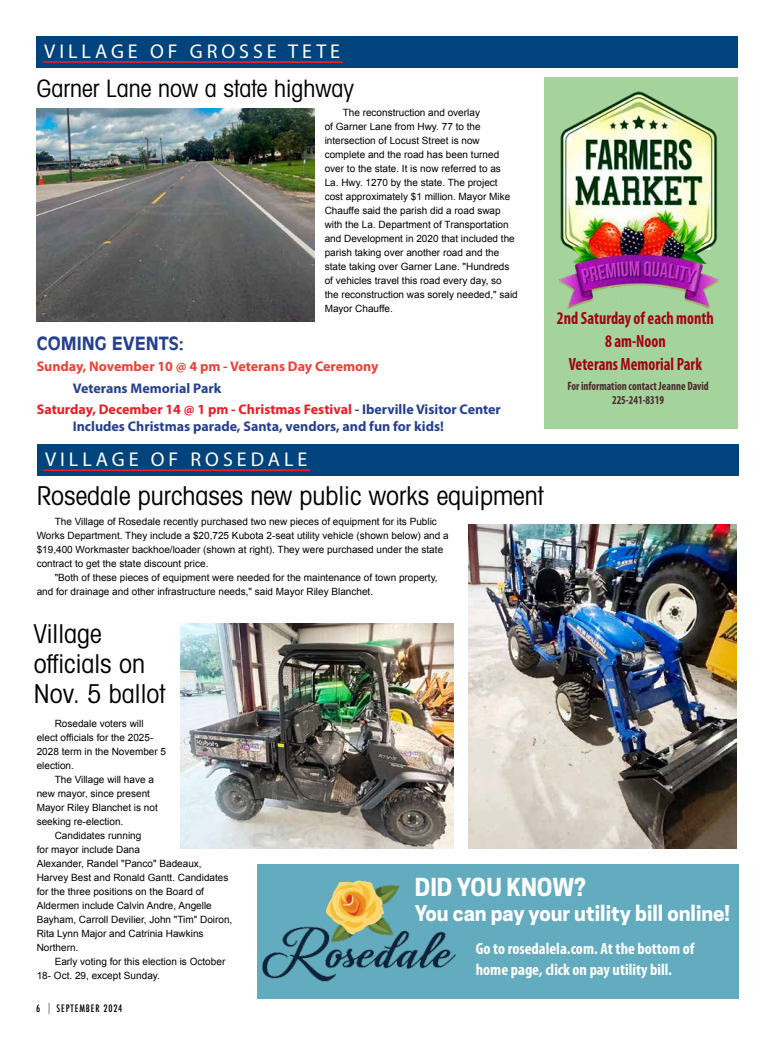
<style>
.page{position:relative;width:774px;height:1044px;background:#fff}
.page>*{position:absolute;margin:0;border:0;box-sizing:border-box;transform-origin:0 0}
.t1{font:condensed 26px/30px "Avant Garde";color:#000}
.t2{font:condensed 24px "Avant Garde";color:#000}
.t3{font:700 23.3px "Cooper Hewitt";color:#fff}
.t4{font:700 20.4px "Cooper Hewitt";color:#fff}
.t5{font:20px "Myriad Pro";letter-spacing:.2em;color:#fff}
.t6{font:700 18px "Antique Olive Pro";color:#25408f}
.t7{font:700 condensed 17.8px/22.9px "Myriad Pro";color:#a20310;text-align:center;scale:.9 1}
.t8{font:700 condensed 16.3px/21px "Myriad Pro";color:#fff}
.t9{font:700 14px/21.3px "Myriad Pro";color:#25408f}
.t10{font:700 14px "Myriad Pro";color:#ef4135}
.t11{font:700 condensed 12.1px/14.5px "Myriad Pro";color:#472a2d;text-align:center;scale:.9 1}
.t12{font:10px/14px "Arial";color:#000}
.t13{font:500 condensed 10px "Futura";letter-spacing:.09em;color:#000}
.s1{color:#ea1d25}
.s2{font-size:12px;color:#939598}
</style>
<div class="page">
<div style="left:36px;top:36px;width:702px;height:32px;background:#00437d"></div>
<svg style="left:42px;top:61px;width:301px;height:2px"></svg>
<div style="left:544px;top:77px;width:194px;height:351px;background:#a4d49c"></div>
<img style="left:559px;top:91px;width:160px;height:218px">
<div style="left:37px;top:444px;width:702px;height:32px;background:#00437d"></div>
<svg style="left:42px;top:469px;width:268px;height:2px"></svg>
<div style="left:257px;top:865px;width:481px;height:134px;background:#63acbf"></div>
<img style="left:262px;top:881px;width:194px;height:100px">
<img style="left:469px;top:524px;width:267px;height:324px">
<img style="left:181px;top:624px;width:272px;height:224px">
<img style="left:37px;top:109px;width:277px;height:213px">
<h3 class="t5" style="left:44px;top:41px;width:297px">VILLAGE OF GROSSE TETE</h3>
<h2 class="t2" style="left:37px;top:74px;width:319px">Garner Lane now a state highway</h2>
<p class="t12" style="left:325px;top:106px;width:195px;text-indent:18px">The reconstruction and overlay<br>of Garner Lane from Hwy. 77 to the intersection of Locust Street is now complete and the road has been turned over to the state. It is now referred to as<br>La. Hwy. 1270 by the state. The project cost approximately $1 million. Mayor Mike Chauffe said the parish did a road swap with the La. Department of Transportation and Development in 2020 that included the parish taking over another road and the state taking over Garner Lane. "Hundreds of vehicles travel this road every day, so the reconstruction was sorely needed," said Mayor Chauffe.</p>
<h3 class="t6" style="left:37px;top:332px;width:149px">COMING EVENTS:</h3>
<h3 class="t10" style="left:37px;top:359px;width:343px">Sunday, November 10 @ 4 pm - Veterans Day Ceremony</h3>
<h3 class="t9" style="left:37px;top:378px;width:466px;text-indent:36px">Veterans Memorial Park<br><span class="s1">Saturday, December 14 @ 1 pm - Christmas Festival</span> - Iberville Visitor Center</h3>
<h3 class="t9" style="left:73px;top:416px;width:373px">Includes Christmas parade, Santa, vendors, and fun for kids!</h3>
<h3 class="t5" style="left:45px;top:449px;width:264px">VILLAGE OF ROSEDALE</h3>
<h1 class="t1" style="left:37px;top:480px;width:508px">Rosedale purchases new public works equipment</h1>
<p class="t12" style="left:37px;top:515px;width:414px;text-indent:18px">The Village of Rosedale recently purchased two new pieces of equipment for its Public Works Department. They include a $20,725 Kubota 2-seat utility vehicle (shown below) and a $19,400 Workmaster backhoe/loader (shown at right). They were purchased under the state contract to get the state discount price.</p>
<p class="t12" style="left:37px;top:571px;width:403px;text-indent:18px">"Both of these pieces of equipment were needed for the maintenance of town property, and for drainage and other infrastructure needs," said Mayor Riley Blanchet.</p>
<h3 class="t7" style="left:557px;top:307px;width:176px">2nd Saturday of each month<br>8 am-Noon<br>Veterans Memorial Park</h3>
<p class="t11" style="left:567px;top:378px;width:159px">For information contact Jeanne David<br>225-241-8319</p>
<h1 class="t1" style="left:34px;top:618px;width:133px">Village officials on<br>Nov. 5 ballot</h1>
<p class="t12" style="left:37px;top:716px;width:131px;text-indent:18px">Rosedale voters will elect officials for the 2025-<br>2028 term in the November 5 election.</p>
<p class="t12" style="left:55px;top:772px;width:101px">The Village will have a</p>
<p class="t12" style="left:37px;top:786px;width:115px">new mayor, since present</p>
<p class="t12" style="left:37px;top:800px;width:123px">Mayor Riley Blanchet is not</p>
<p class="t12" style="left:37px;top:814px;width:88px">seeking re-election.</p>
<p class="t12" style="left:55px;top:828px;width:88px">Candidates running</p>
<p class="t12" style="left:37px;top:842px;width:105px">for mayor include Dana</p>
<p class="t12" style="left:37px;top:856px;width:166px">Alexander, Randel "Panco" Badeaux,</p>
<p class="t12" style="left:37px;top:870px;width:193px">Harvey Best and Ronald Gantt. Candidates</p>
<p class="t12" style="left:37px;top:884px;width:169px">for the three positions on the Board of</p>
<p class="t12" style="left:37px;top:898px;width:177px">Aldermen include Calvin Andre, Angelle</p>
<p class="t12" style="left:37px;top:912px;width:197px">Bayham, Carroll Devilier, John "Tim" Doiron,</p>
<p class="t12" style="left:37px;top:926px;width:168px">Rita Lynn Major and Catrinia Hawkins</p>
<p class="t12" style="left:37px;top:940px;width:43px">Northern.</p>
<p class="t12" style="left:55px;top:954px;width:172px">Early voting for this election is October</p>
<p class="t12" style="left:37px;top:968px;width:125px">18- Oct. 29, except Sunday.</p>
<p class="t13" style="left:36px;top:1002px;width:88px">6 <span class="s2">|</span> SEPTEMBER 2024</p>
<h3 class="t3" style="left:415px;top:873px;width:172px">DID YOU KNOW?</h3>
<h3 class="t4" style="left:415px;top:901px;width:317px">You can pay your utility bill online!</h3>
<h3 class="t8" style="left:476px;top:939px;width:220px">Go to rosedalela.com. At the bottom of home page, click on pay utility bill.</h3>
</div>
